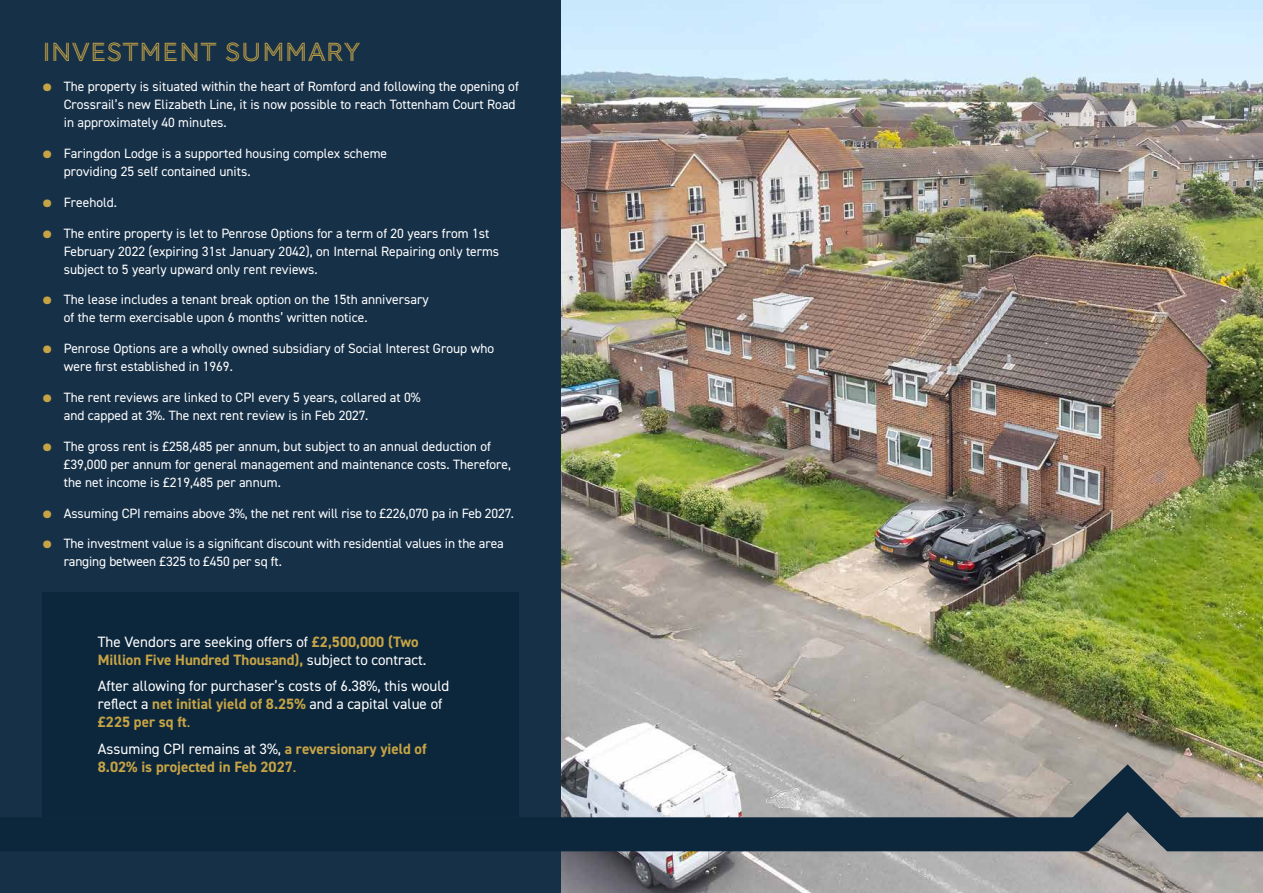
<style>
.page{position:relative;width:1263px;height:893px;background:#fff}
.page>*{position:absolute;margin:0;border:0;box-sizing:border-box;transform-origin:0 0}
.t1{font:27px "AW Conqueror Std Inline";color:#c6a445}
.t2{font:15px/18px "DIN2014";color:#fff}
.t3{font:700 15px/18px "DIN2014";color:#c6a445}
.t4{font:13.5px/18px "DIN2014";color:#fff}
.s1{font-family:"Ofelia Text";color:#c6a445}
.s2{font-weight:700;color:#c6a445}
.s3{color:#c6a445}
.s4{font-weight:400;color:#fff}
.s5{font-weight:400}
</style>
<div class="page">
<div style="left:0;top:0;width:561px;height:893px;background:#163048"></div>
<img style="left:561px;top:0;width:702px;height:893px">
<svg style="left:0;top:764px;width:1263px;height:87px"></svg>
<div style="left:43px;top:592px;width:476px;height:225px;background:#0c263c"></div>
<h1 class="t1" style="left:43px;top:37px;width:320px">INVESTMENT SUMMARY</h1>
<p class="t4" style="left:64px;top:78px;width:457px;text-indent:-21px"><span class="s1">⚫</span> The property is situated within the heart of Romford and following the opening of<br>Crossrail’s new Elizabeth Line, it is now possible to reach Tottenham Court Road in approximately 40 minutes.</p>
<p class="t4" style="left:64px;top:144px;width:325px;text-indent:-21px"><span class="s1">⚫</span> Faringdon Lodge is a supported housing complex scheme providing 25 self contained units.</p>
<p class="t4" style="left:43px;top:193px;width:76px"><span class="s1">⚫</span> Freehold.</p>
<p class="t4" style="left:64px;top:224px;width:437px;text-indent:-21px"><span class="s1">⚫</span> The entire property is let to Penrose Options for a term of 20 years from 1st<br>February 2022 (expiring 31st January 2042), on Internal Repairing only terms subject to 5 yearly upward only rent reviews.</p>
<p class="t4" style="left:64px;top:291px;width:366px;text-indent:-21px"><span class="s1">⚫</span> The lease includes a tenant break option on the 15th anniversary of the term exercisable upon 6 months’ written notice.</p>
<p class="t4" style="left:64px;top:339px;width:432px;text-indent:-21px"><span class="s1">⚫</span> Penrose Options are a wholly owned subsidiary of Social Interest Group who were first established in 1969.</p>
<p class="t4" style="left:64px;top:388px;width:358px;text-indent:-21px"><span class="s1">⚫</span> The rent reviews are linked to CPI every 5 years, collared at 0% and capped at 3%. The next rent review is in Feb 2027.</p>
<p class="t4" style="left:64px;top:437px;width:449px;text-indent:-21px"><span class="s1">⚫</span> The gross rent is £258,485 per annum, but subject to an annual deduction of £39,000 per annum for general management and maintenance costs. Therefore, the net income is £219,485 per annum.</p>
<p class="t4" style="left:43px;top:504px;width:473px"><span class="s1">⚫</span> Assuming CPI remains above 3%, the net rent will rise to £226,070 pa in Feb 2027.</p>
<p class="t4" style="left:64px;top:534px;width:441px;text-indent:-21px"><span class="s1">⚫</span> The investment value is a significant discount with residential values in the area ranging between £325 to £450 per sq ft.</p>
<p class="t2" style="left:98px;top:632px;width:330px">The Vendors are seeking offers of <span class="s2">£2,500,000 (Two<br>Million Five Hundred Thousand),</span> subject to contract.</p>
<p class="t2" style="left:98px;top:677px;width:353px">After allowing for purchaser’s costs of 6.38%, this would reflect a <span class="s2">net initial yield of 8.25%</span> and a capital value of <span class="s2">£225 per sq ft</span><span class="s3">.</span></p>
<p class="t3" style="left:98px;top:739px;width:330px"><span class="s4">Assuming CPI remains at 3%,</span> a reversionary yield of<br>8.02% is projected in Feb 2027<span class="s5">.</span></p>
</div>
